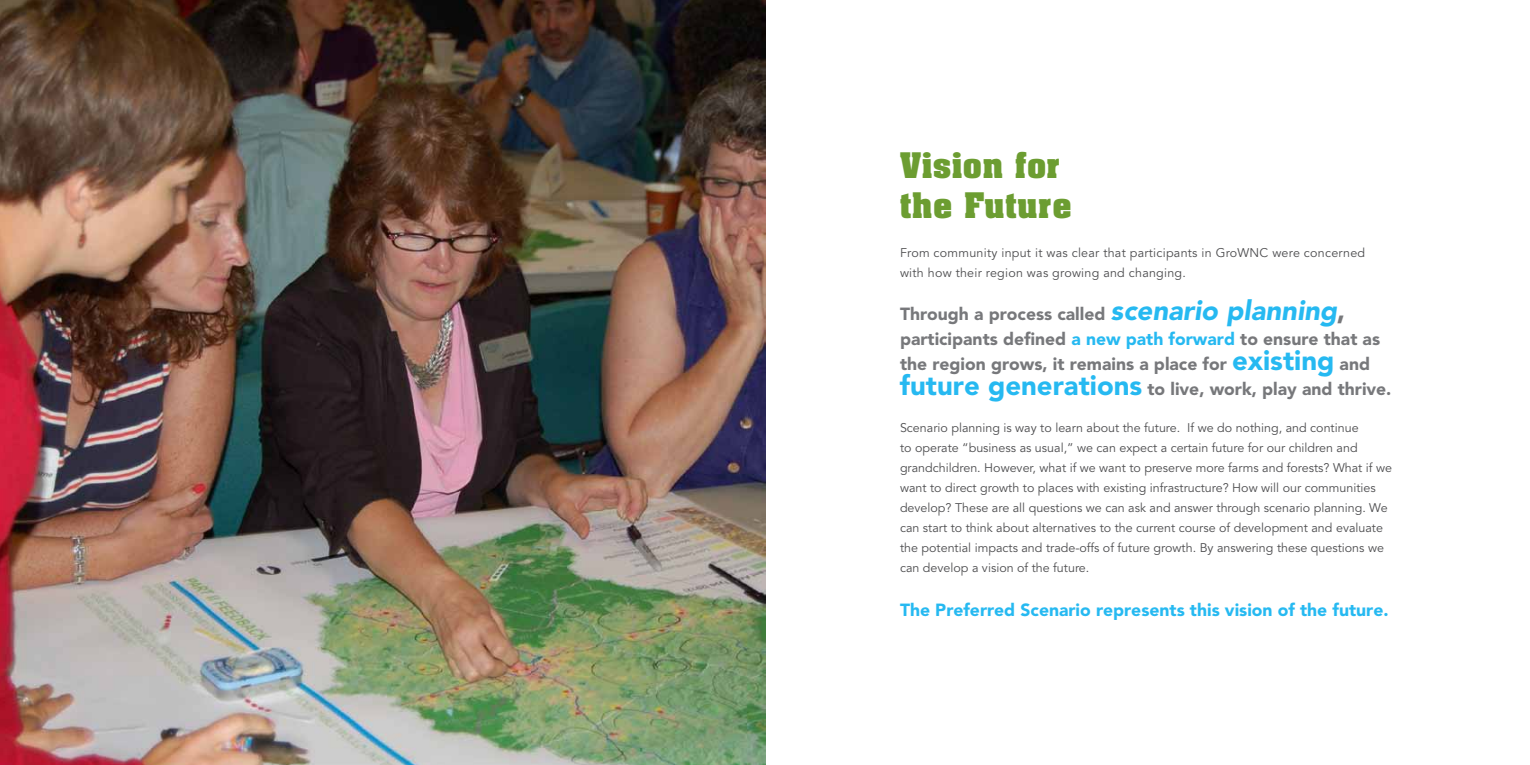
<style>
.page{position:relative;width:1530px;height:765px;background:#fff}
.page>*{position:absolute;margin:0;border:0;box-sizing:border-box;transform-origin:0 0}
.t1{font:700 30px/40px "Aachen Std";letter-spacing:.03em;color:#6c9d31}
.t2{font:900 17.5px/25px "Avenir LT Std";color:#77787b}
.t3{font:900 17.5px "Avenir LT Std";color:#26b9f1}
.t4{font:12.5px/20px "Avenir LT Std";color:#4d4d4f}
.t5{font:12.5px/20px "Avenir LT Std";letter-spacing:.02em;color:#4d4d4f}
.s1{font-style:italic;font-size:27.5px;color:#26b9f1}
.s2{font-size:27.5px}
.s3{color:#26b9f1}
.s4{font-size:27.5px;color:#26b9f1}
</style>
<div class="page">
<img style="left:0;top:0;width:765px;height:765px">
<h1 class="t1" style="left:900px;top:146px;width:173px">Vision for the Future</h1>
<p class="t5" style="left:900px;top:243px;width:467px">From community input it was clear that participants in GroWNC were concerned with how their region was growing and changing.</p>
<h2 class="t2" style="left:900px;top:301px;width:493px">Through a process called <span class="s1">scenario planning</span><span class="s2">, </span>participants defined <span class="s3">a new path forward</span> to ensure that as the region grows, it remains a place for <span class="s4">existing</span> and <span class="s4">future generations</span> to live, work, play and thrive.</h2>
<p class="t4" style="left:900px;top:418px;width:494px">Scenario planning is way to learn about the future. If we do nothing, and continue<br>to operate “business as usual,” we can expect a certain future for our children and grandchildren. However, what if we want to preserve more farms and forests? What if we want to direct growth to places with existing infrastructure? How will our communities develop? These are all questions we can ask and answer through scenario planning. We can start to think about alternatives to the current course of development and evaluate the potential impacts and trade-offs of future growth. By answering these questions we can develop a vision of the future.</p>
<h2 class="t3" style="left:900px;top:599px;width:490px">The Preferred Scenario represents this vision of the future.</h2>
</div>
